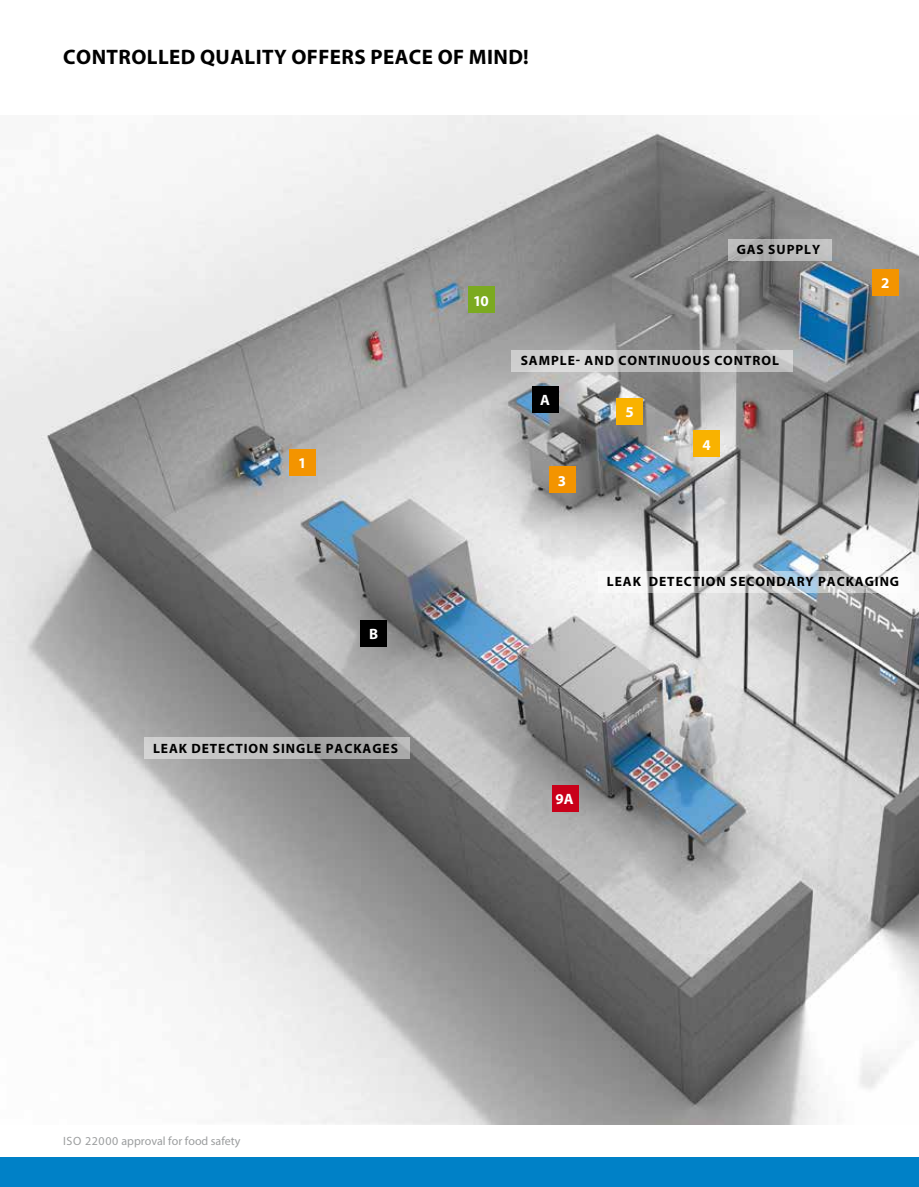
<style>
.page{position:relative;width:919px;height:1187px;background:#fff}
.page>*{position:absolute;margin:0;border:0;box-sizing:border-box;transform-origin:0 0}
.t1{font:700 21px "Myriad Pro";letter-spacing:.02em;color:#000}
.t2{font:700 15px "Myriad Pro";color:#fff}
.t3{font:700 13.5px "Myriad Pro";letter-spacing:.07em;color:#000}
.t4{font:12px "Myriad Pro";color:#9c9e9f}
</style>
<div class="page">
<div style="left:0;top:1157px;width:918px;height:29px;background:#0081c7"></div>
<img style="left:0;top:115px;width:918px;height:1009px">
<div style="left:361px;top:620px;width:26px;height:26px;background:#000"></div>
<div style="left:468px;top:286px;width:26px;height:27px;background:#7baa20"></div>
<div style="left:289px;top:449px;width:26px;height:26px;background:#f39400"></div>
<svg style="left:144px;top:737px;width:265px;height:22px"></svg>
<div style="left:531px;top:386px;width:27px;height:27px;background:#000"></div>
<div style="left:552px;top:785px;width:26px;height:26px;background:#c90019"></div>
<div style="left:693px;top:431px;width:26px;height:26px;background:#f9b200"></div>
<div style="left:616px;top:398px;width:26px;height:26px;background:#f9b200"></div>
<div style="left:549px;top:466px;width:26px;height:27px;background:#f39400"></div>
<div style="left:872px;top:269px;width:26px;height:26px;background:#f39400"></div>
<svg style="left:728px;top:239px;width:103px;height:22px;fill:#bbb"></svg>
<svg style="left:597px;top:571px;width:312px;height:22px"></svg>
<svg style="left:511px;top:350px;width:282px;height:21px"></svg>
<h1 class="t1" style="left:63px;top:43px;width:467px">CONTROLLED QUALITY OFFERS PEACE OF MIND!</h1>
<p class="t2" style="left:298px;top:453px;width:10px">1</p>
<p class="t2" style="left:473px;top:291px;width:17px">10</p>
<p class="t3" style="left:736px;top:241px;width:85px">GAS SUPPLY</p>
<p class="t3" style="left:520px;top:351px;width:260px">SAMPLE- AND CONTINUOUS CONTROL</p>
<p class="t2" style="left:540px;top:390px;width:11px">A</p>
<p class="t2" style="left:557px;top:471px;width:10px">3</p>
<p class="t2" style="left:625px;top:402px;width:10px">5</p>
<p class="t2" style="left:702px;top:435px;width:10px">4</p>
<p class="t2" style="left:880px;top:273px;width:10px">2</p>
<p class="t2" style="left:369px;top:624px;width:11px">B</p>
<p class="t3" style="left:153px;top:739px;width:246px">LEAK DETECTION SINGLE PACKAGES</p>
<p class="t4" style="left:63px;top:1133px;width:179px">ISO 22000 approval for food safety</p>
<p class="t3" style="left:607px;top:573px;width:294px">LEAK DETECTION SECONDARY PACKAGING</p>
<p class="t2" style="left:555px;top:789px;width:20px">9A</p>
</div>
